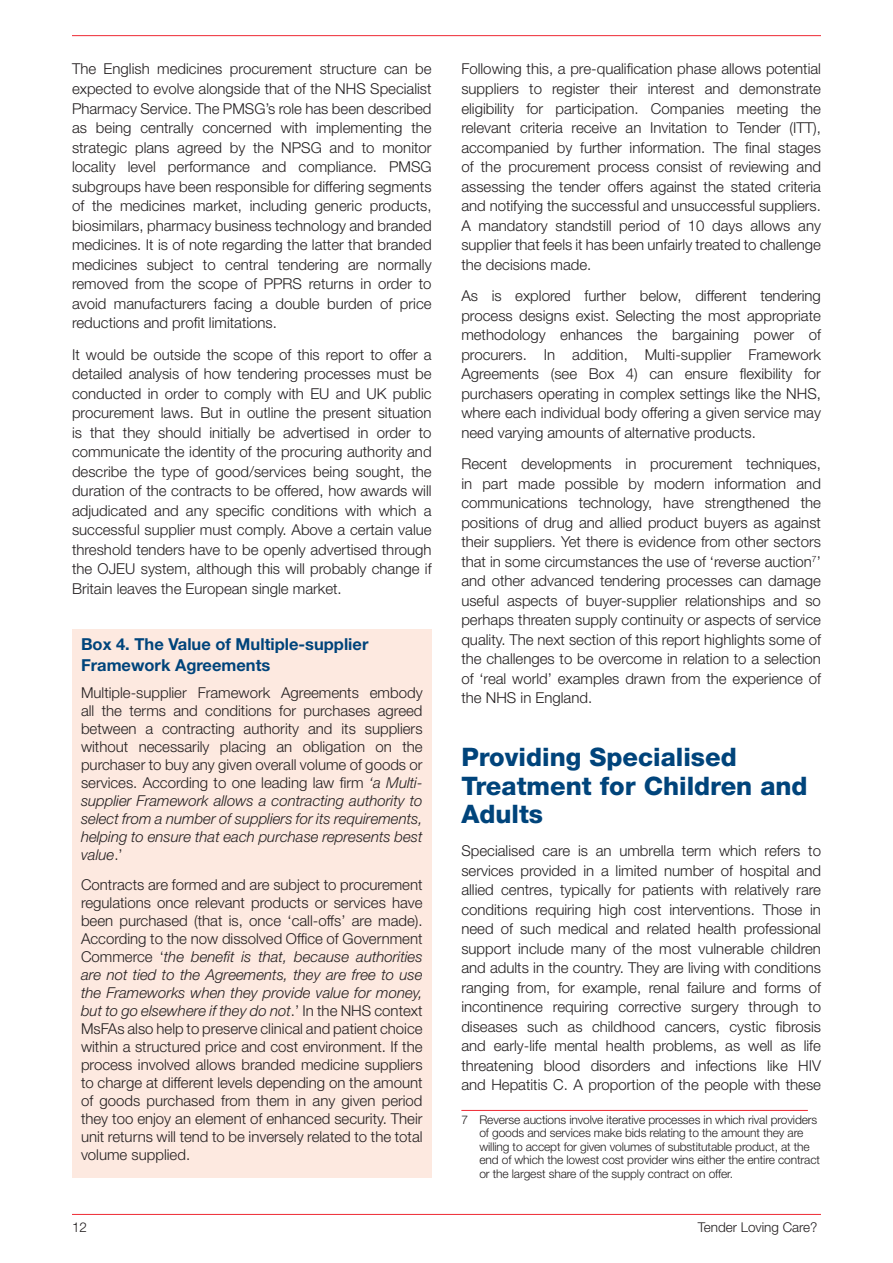
<style>
.page{position:relative;width:893px;height:1263px;background:#fff}
.page>*{position:absolute;margin:0;border:0;box-sizing:border-box;transform-origin:0 0}
.a{font:800 25.5px/28.5px "Helvetica Neue LT Std";color:#00447b}
.box_header{font:700 16.5px/21px "Helvetica Neue LT Std";color:#00447b}
.text{font:300 15px/19.5px "Helvetica Neue LT Std";color:#231f20;text-align:justify}
.box_text{font:300 15px/18px "Helvetica Neue LT Std";color:#231f20;text-align:justify}
.t1{font:300 13.5px "Helvetica Neue LT Std";color:#231f20}
.footnote{font:300 12px/13.5px "Helvetica Neue LT Std";letter-spacing:-.01em;color:#231f20}
.s1{font-style:italic}
</style>
<div class="page">
<hr style="left:72px;top:1214px;width:749px;height:1px;background:#ee2a33">
<hr style="left:72px;top:35px;width:749px;height:1px;background:#ee2a33">
<div style="left:72px;top:629px;width:360px;height:549px;background:#fde9e0"></div>
<hr style="left:461px;top:1110px;width:347px;height:1px;background:#ee2a33">
<p class="text" style="left:72px;top:59px;width:361px">The English medicines procurement structure can be expected to evolve alongside that of the NHS Specialist Pharmacy Service. The PMSG’s role has been described as being centrally concerned with implementing the strategic plans agreed by the NPSG and to monitor locality level performance and compliance. PMSG subgroups have been responsible for differing segments of the medicines market, including generic products, biosimilars, pharmacy business technology and branded medicines. It is of note regarding the latter that branded medicines subject to central tendering are normally removed from the scope of PPRS returns in order to avoid manufacturers facing a double burden of price reductions and profit limitations.</p>
<p class="text" style="left:72px;top:344px;width:361px">It would be outside the scope of this report to offer a detailed analysis of how tendering processes must be conducted in order to comply with EU and UK public procurement laws. But in outline the present situation is that they should initially be advertised in order to communicate the identity of the procuring authority and describe the type of good/services being sought, the duration of the contracts to be offered, how awards will adjudicated and any specific conditions with which a successful supplier must comply. Above a certain value threshold tenders have to be openly advertised through the OJEU system, although this will probably change if Britain leaves the European single market.</p>
<p class="box_header" style="left:81px;top:633px;width:289px">Box 4. The Value of Multiple-supplier<br>Framework Agreements</p>
<p class="box_text" style="left:81px;top:683px;width:343px">Multiple-supplier Framework Agreements embody all the terms and conditions for purchases agreed between a contracting authority and its suppliers without necessarily placing an obligation on the purchaser to buy any given overall volume of goods or services. According to one leading law firm <span class="s1">‘a Multi&shy;supplier Framework allows a contracting authority to select from a number of suppliers for its requirements, helping to ensure that each purchase represents best value</span>.’</p>
<p class="box_text" style="left:81px;top:875px;width:343px">Contracts are formed and are subject to procurement regulations once relevant products or services have been purchased (that is, once ‘call-offs’ are made).<br>According to the now dissolved Office of Government Commerce ‘<span class="s1">the benefit is that, because authorities are not tied to the Agreements, they are free to use the Frameworks when they provide value for money, but to go elsewhere if they do not</span>.’ In the NHS context MsFAs also help to preserve clinical and patient choice within a structured price and cost environment. If the process involved allows branded medicine suppliers to charge at different levels depending on the amount of goods purchased from them in any given period they too enjoy an element of enhanced security. Their unit returns will tend to be inversely related to the total volume supplied.</p>
<p class="text" style="left:461px;top:59px;width:361px">Following this, a pre-qualification phase allows potential suppliers to register their interest and demonstrate eligibility for participation. Companies meeting the relevant criteria receive an Invitation to Tender (ITT), accompanied by further information. The final stages of the procurement process consist of reviewing and assessing the tender offers against the stated criteria and notifying the successful and unsuccessful suppliers.<br>A mandatory standstill period of 10 days allows any supplier that feels it has been unfairly treated to challenge the decisions made.</p>
<p class="text" style="left:461px;top:286px;width:361px">As is explored further below, different tendering process designs exist. Selecting the most appropriate methodology enhances the bargaining power of procurers. In addition, Multi-supplier Framework Agreements (see Box 4) can ensure flexibility for purchasers operating in complex settings like the NHS, where each individual body offering a given service may need varying amounts of alternative products.</p>
<p class="text" style="left:461px;top:454px;width:361px">Recent developments in procurement techniques, in part made possible by modern information and communications technology, have strengthened the positions of drug and allied product buyers as against their suppliers. Yet there is evidence from other sectors that in some circumstances the use of ‘reverse auction<sup>7</sup>’ and other advanced tendering processes can damage useful aspects of buyer-supplier relationships and so perhaps threaten supply continuity or aspects of service quality. The next section of this report highlights some of the challenges to be overcome in relation to a selection of ‘real world’ examples drawn from the experience of the NHS in England.</p>
<p class="a" style="left:461px;top:743px;width:348px">Providing Specialised<br>Treatment for Children and<br>Adults</p>
<p class="text" style="left:461px;top:841px;width:361px">Specialised care is an umbrella term which refers to services provided in a limited number of hospital and allied centres, typically for patients with relatively rare conditions requiring high cost interventions. Those in need of such medical and related health professional support include many of the most vulnerable children and adults in the country. They are living with conditions ranging from, for example, renal failure and forms of incontinence requiring corrective surgery through to diseases such as childhood cancers, cystic fibrosis and early-life mental health problems, as well as life threatening blood disorders and infections like HIV and Hepatitis C. A proportion of the people with these</p>
<p class="footnote" style="left:479px;top:1113px;width:342px;text-indent:-18px">7 Reverse auctions involve iterative processes in which rival providers of goods and services make bids relating to the amount they are willing to accept for given volumes of substitutable product, at the end of which the lowest cost provider wins either the entire contract or the largest share of the supply contract on offer.</p>
<p class="t1" style="left:72px;top:1219px;width:17px">12</p>
<p class="t1" style="left:698px;top:1219px;width:121px">Tender Loving Care?</p>
</div>
